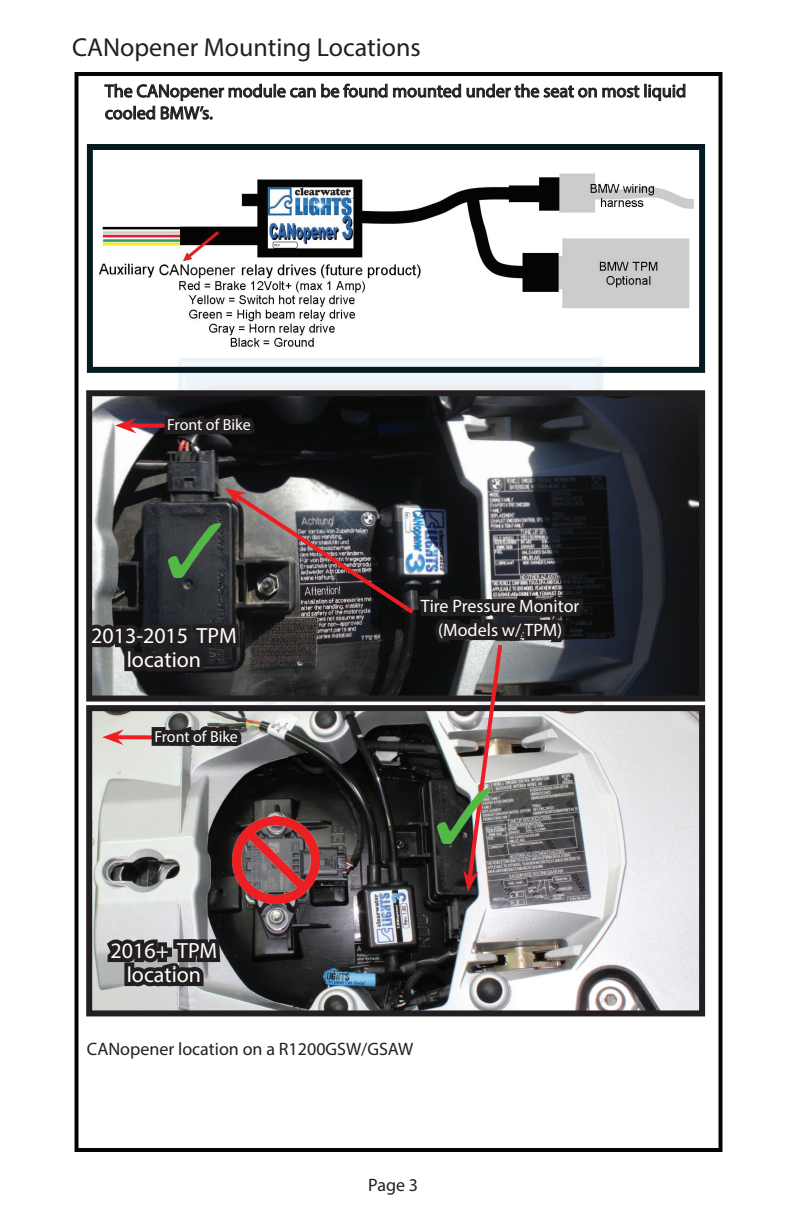
<style>
.page{position:relative;width:792px;height:1224px;background:#fff}
.page>*{position:absolute;margin:0;border:0;box-sizing:border-box;transform-origin:0 0}
.t1{font:26px "Myriad Pro";color:#231f20}
.t2{font:22px/24px "Myriad Pro";color:#fff;text-align:center}
.t3{font:18px/22px "Myriad Pro";color:#231f20}
.t4{font:18px/24px "Myriad Pro";color:#fff;text-align:center}
.t5{font:16px "Myriad Pro";color:#fff}
</style>
<div class="page">
<img style="left:75px;top:72px;width:648px;height:1080px">
<img style="left:94px;top:171px;width:602px;height:177px">
<div style="left:87px;top:144px;width:618px;height:229px;border:6px solid #061b21"></div>
<svg style="left:104px;top:80px;width:582px;height:49px"></svg>
<img style="left:93px;top:397px;width:605px;height:298px">
<div style="left:86px;top:390px;width:619px;height:312px;border:6px solid #231f20"></div>
<img style="left:587px;top:712px;width:111px;height:297px">
<svg style="left:136px;top:424px;width:24px;height:4px"></svg>
<svg style="left:115px;top:418px;width:21px;height:15px"></svg>
<svg style="left:160px;top:410px;width:101px;height:69px;background:#232224"></svg>
<svg style="left:81px;top:488px;width:506px;height:709px"></svg>
<img style="left:168px;top:524px;width:52px;height:54px">
<img style="left:437px;top:789px;width:52px;height:54px">
<img style="left:232px;top:816px;width:87px;height:87px">
<h1 class="t1" style="left:72px;top:31px;width:350px">CANopener Mounting Locations</h1>
<p class="t3" style="left:105px;top:80px;width:583px">The CANopener module can be found mounted under the seat on most liquid cooled BMW’s.</p>
<p class="t5" style="left:167px;top:415px;width:85px">Front of Bike</p>
<p class="t2" style="left:91px;top:623px;width:147px">2013-2015 TPM location</p>
<p class="t5" style="left:154px;top:727px;width:85px">Front of Bike</p>
<p class="t2" style="left:111px;top:938px;width:108px">2016+ TPM location</p>
<p class="t4" style="left:421px;top:594px;width:160px">Tire Pressure Monitor (Models w/ TPM)</p>
<p class="t3" style="left:87px;top:1037px;width:328px">CANopener location on a R1200GSW/GSAW</p>
<p class="t3" style="left:368px;top:1173px;width:51px">Page 3</p>
</div>
